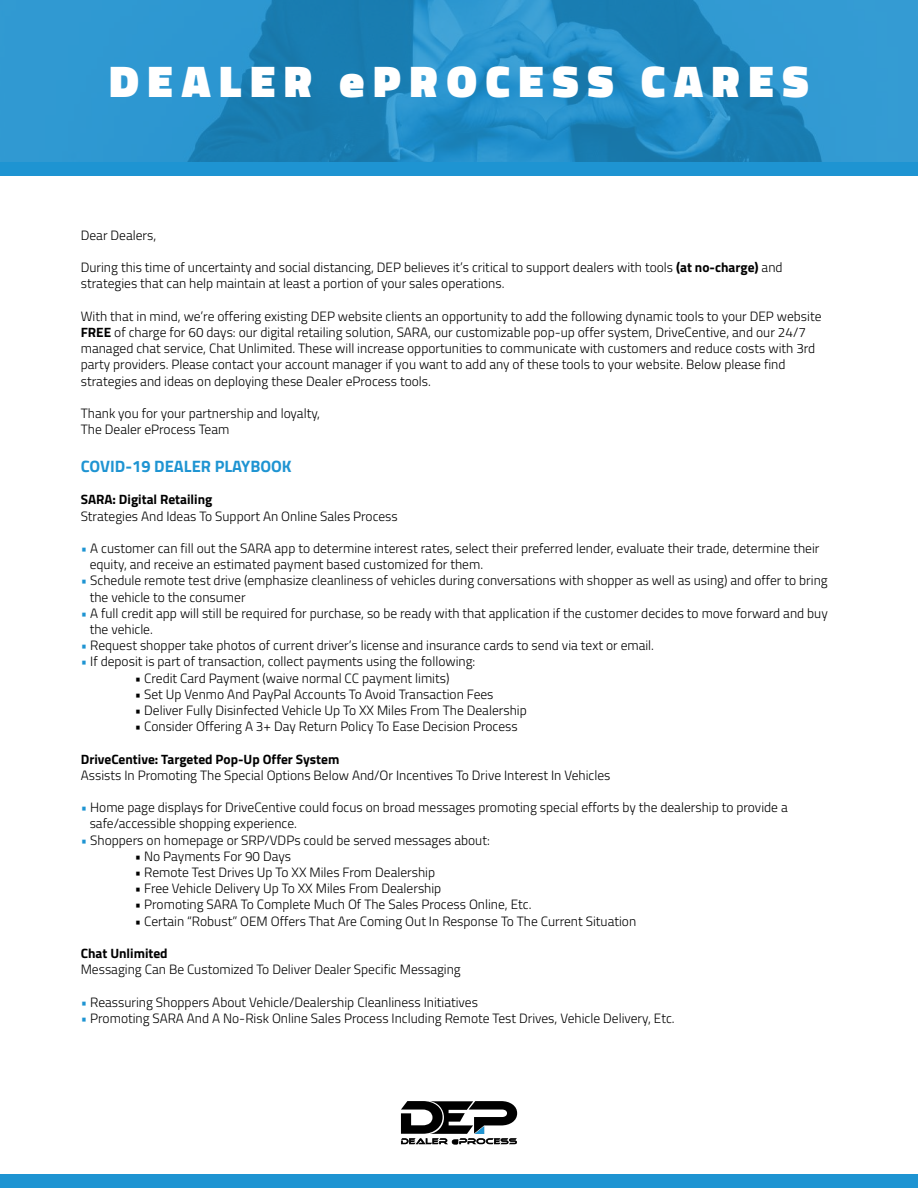
<style>
.page{position:relative;width:918px;height:1188px;background:#fff}
.page>*{position:absolute;margin:0;border:0;box-sizing:border-box;transform-origin:0 0}
.t1{font:900 45px "Titillium";letter-spacing:.2em;color:#fff}
.t2{font:700 16.5px "Titillium";color:#1e94d2}
.t3{font:300 13.5px/16.2px "Titillium";color:#000}
.t4{font:700 13.5px "Titillium";color:#000}
.s1{font-weight:700}
.s2{color:#1e94d2}
</style>
<div class="page">
<svg style="left:0;top:0;width:918px;height:162px;background:#268ec5"></svg>
<div style="left:0;top:1174px;width:918px;height:14px;background:#1e94d2"></div>
<div style="left:0;top:162px;width:918px;height:14px;background:#1e94d2"></div>
<svg style="left:401px;top:1101px;width:116px;height:44px"></svg>
<h1 class="t1" style="left:110px;top:48px;width:700px">DEALER ePROCESS CARES</h1>
<p class="t3" style="left:81px;top:226px;width:77px">Dear Dealers,</p>
<p class="t3" style="left:81px;top:259px;width:703px">During this time of uncertainty and social distancing, DEP believes it’s critical to support dealers with tools <span class="s1">(at no-charge)</span> and strategies that can help maintain at least a portion of your sales operations.</p>
<p class="t3" style="left:81px;top:307px;width:742px">With that in mind, we’re offering existing DEP website clients an opportunity to add the following dynamic tools to your DEP website <span class="s1">FREE</span> of charge for 60 days: our digital retailing solution, SARA, our customizable pop-up offer system, DriveCentive, and our 24/7 managed chat service, Chat Unlimited. These will increase opportunities to communicate with customers and reduce costs with 3rd party providers. Please contact your account manager if you want to add any of these tools to your website. Below please find strategies and ideas on deploying these Dealer eProcess tools.</p>
<p class="t3" style="left:81px;top:405px;width:241px">Thank you for your partnership and loyalty,<br>The Dealer eProcess Team</p>
<p class="t2" style="left:81px;top:454px;width:212px">COVID-19 DEALER PLAYBOOK</p>
<p class="t4" style="left:81px;top:489px;width:133px">SARA: Digital Retailing</p>
<p class="t3" style="left:81px;top:507px;width:319px">Strategies And Ideas To Support An Online Sales Process</p>
<p class="t3" style="left:90px;top:540px;width:731px;text-indent:-9px"><span class="s2">•</span> A customer can fill out the SARA app to determine interest rates, select their preferred lender, evaluate their trade, determine their equity, and receive an estimated payment based customized for them.</p>
<p class="t3" style="left:90px;top:572px;width:740px;text-indent:-9px"><span class="s2">•</span> Schedule remote test drive (emphasize cleanliness of vehicles during conversations with shopper as well as using) and offer to bring the vehicle to the consumer</p>
<p class="t3" style="left:90px;top:604px;width:740px;text-indent:-9px"><span class="s2">•</span> A full credit app will still be required for purchase, so be ready with that application if the customer decides to move forward and buy the vehicle.</p>
<p class="t3" style="left:81px;top:637px;width:575px"><span class="s2">•</span> Request shopper take photos of current driver’s license and insurance cards to send via text or email.</p>
<p class="t3" style="left:81px;top:653px;width:396px"><span class="s2">•</span> If deposit is part of transaction, collect payments using the following:</p>
<p class="t3" style="left:135px;top:669px;width:316px">• Credit Card Payment (waive normal CC payment limits)</p>
<p class="t3" style="left:135px;top:685px;width:360px">• Set Up Venmo And PayPal Accounts To Avoid Transaction Fees</p>
<p class="t3" style="left:135px;top:702px;width:393px">• Deliver Fully Disinfected Vehicle Up To XX Miles From The Dealership</p>
<p class="t3" style="left:135px;top:718px;width:384px">• Consider Offering A 3+ Day Return Policy To Ease Decision Process</p>
<p class="t4" style="left:81px;top:749px;width:260px">DriveCentive: Targeted Pop-Up Offer System</p>
<p class="t3" style="left:81px;top:766px;width:531px">Assists In Promoting The Special Options Below And/Or Incentives To Drive Interest In Vehicles</p>
<p class="t3" style="left:90px;top:799px;width:700px;text-indent:-9px"><span class="s2">•</span> Home page displays for DriveCentive could focus on broad messages promoting special efforts by the dealership to provide a safe/accessible shopping experience.</p>
<p class="t3" style="left:81px;top:831px;width:411px"><span class="s2">•</span> Shoppers on homepage or SRP/VDPs could be served messages about:</p>
<p class="t3" style="left:135px;top:847px;width:158px">• No Payments For 90 Days</p>
<p class="t3" style="left:135px;top:864px;width:302px">• Remote Test Drives Up To XX Miles From Dealership</p>
<p class="t3" style="left:135px;top:880px;width:308px">• Free Vehicle Delivery Up To XX Miles From Dealership</p>
<p class="t3" style="left:135px;top:896px;width:398px">• Promoting SARA To Complete Much Of The Sales Process Online, Etc.</p>
<p class="t3" style="left:135px;top:912px;width:503px">• Certain “Robust” OEM Offers That Are Coming Out In Response To The Current Situation</p>
<p class="t4" style="left:81px;top:943px;width:88px">Chat Unlimited</p>
<p class="t3" style="left:81px;top:961px;width:382px">Messaging Can Be Customized To Deliver Dealer Specific Messaging</p>
<p class="t3" style="left:81px;top:993px;width:399px"><span class="s2">•</span> Reassuring Shoppers About Vehicle/Dealership Cleanliness Initiatives</p>
<p class="t3" style="left:81px;top:1009px;width:595px"><span class="s2">•</span> Promoting SARA And A No-Risk Online Sales Process Including Remote Test Drives, Vehicle Delivery, Etc.</p>
</div>
